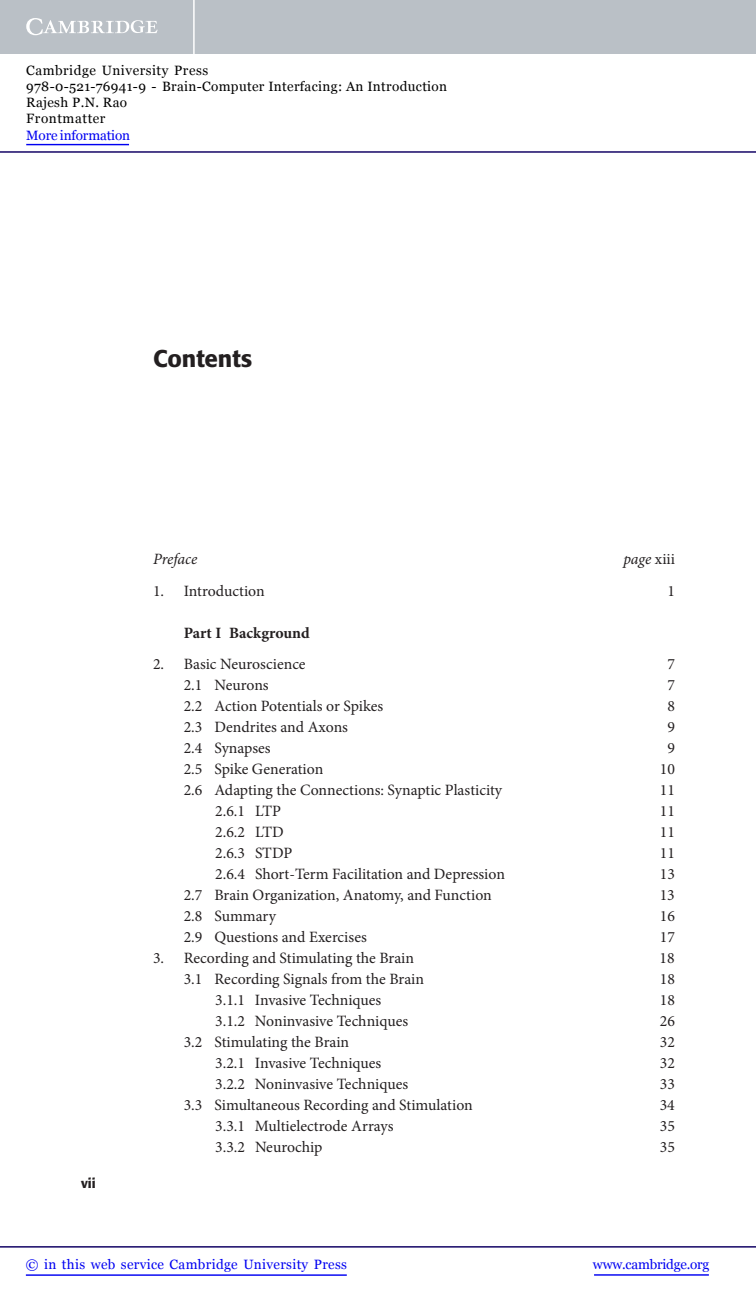
<style>
.page{position:relative;width:756px;height:1298px;background:#fff}
.page>*{position:absolute;margin:0;border:0;box-sizing:border-box;transform-origin:0 0}
.t1{font:500 24px "Formata";color:#231f20}
.t2{font:15.75px "Minion Pro";color:#231f20}
.t3{font:italic 15.75px "Minion Pro";letter-spacing:-.005em;color:#231f20}
.t4{font:700 15.75px "Minion Pro";color:#231f20}
.t5{font:13.5px/16.2px "Georgia";letter-spacing:.025em;color:#000}
.t6{font:13.5px "Georgia";letter-spacing:.025em;color:#0000f1}
.t7{font:13.5px "Georgia";letter-spacing:-.015em;color:#0000f1}
.t8{font:13.5px "Georgia";letter-spacing:-.01em;color:#0000f1}
.t9{font:500 13.5px "Formata";color:#231f20}
.s1{font-style:normal}
</style>
<div class="page">
<div style="left:0;top:0;width:756px;height:54px;background:#bac0c6"></div>
<svg style="left:26px;top:18px;width:132px;height:17px"></svg>
<hr style="left:193px;top:0;width:2px;height:54px;background:#fff">
<hr style="left:0;top:151px;width:756px;height:2px;background:#150666">
<hr style="left:594px;top:1274px;width:115px;height:1px;background:#0000f1">
<hr style="left:0;top:1246px;width:756px;height:1px;background:#150666">
<hr style="left:26px;top:1274px;width:321px;height:1px;background:#0000f1">
<hr style="left:26px;top:144px;width:103px;height:1px;background:#0000f1">
<p class="t5" style="left:26px;top:62px;width:422px">Cambridge University Press<br>978-0-521-76941-9 - Brain-Computer Interfacing: An Introduction<br>Rajesh P.N. Rao<br>Frontmatter</p>
<p class="t8" style="left:26px;top:127px;width:105px">More information</p>
<h1 class="t1" style="left:153px;top:348px;width:101px">Contents</h1>
<p class="t9" style="left:81px;top:1177px;width:16px">vii</p>
<p class="t3" style="left:153px;top:553px;width:46px">Preface</p>
<p class="t3" style="left:623px;top:553px;width:53px">page <span class="s1">xiii</span></p>
<p class="t2" style="left:153px;top:584px;width:113px">1. Introduction</p>
<p class="t2" style="left:667px;top:584px;width:9px">1</p>
<p class="t4" style="left:184px;top:626px;width:128px">Part I Background</p>
<p class="t2" style="left:153px;top:658px;width:154px">2. Basic Neuroscience</p>
<p class="t2" style="left:667px;top:658px;width:9px">7</p>
<p class="t2" style="left:184px;top:679px;width:86px">2.1 Neurons</p>
<p class="t2" style="left:667px;top:679px;width:9px">7</p>
<p class="t2" style="left:184px;top:700px;width:201px">2.2 Action Potentials or Spikes</p>
<p class="t2" style="left:667px;top:700px;width:9px">8</p>
<p class="t2" style="left:184px;top:721px;width:166px">2.3 Dendrites and Axons</p>
<p class="t2" style="left:668px;top:721px;width:9px">9</p>
<p class="t2" style="left:184px;top:742px;width:89px">2.4 Synapses</p>
<p class="t2" style="left:667px;top:742px;width:9px">9</p>
<p class="t2" style="left:184px;top:763px;width:141px">2.5 Spike Generation</p>
<p class="t2" style="left:660px;top:763px;width:17px">10</p>
<p class="t2" style="left:184px;top:784px;width:320px">2.6 Adapting the Connections: Synaptic Plasticity</p>
<p class="t2" style="left:660px;top:784px;width:17px">11</p>
<p class="t2" style="left:215px;top:805px;width:67px">2.6.1 LTP</p>
<p class="t2" style="left:660px;top:805px;width:17px">11</p>
<p class="t2" style="left:215px;top:826px;width:70px">2.6.2 LTD</p>
<p class="t2" style="left:660px;top:826px;width:17px">11</p>
<p class="t2" style="left:215px;top:847px;width:79px">2.6.3 STDP</p>
<p class="t2" style="left:660px;top:847px;width:17px">11</p>
<p class="t2" style="left:215px;top:868px;width:291px">2.6.4 Short-Term Facilitation and Depression</p>
<p class="t2" style="left:660px;top:868px;width:17px">13</p>
<p class="t2" style="left:184px;top:889px;width:310px">2.7 Brain Organization, Anatomy, and Function</p>
<p class="t2" style="left:660px;top:889px;width:17px">13</p>
<p class="t2" style="left:184px;top:910px;width:94px">2.8 Summary</p>
<p class="t2" style="left:660px;top:910px;width:17px">16</p>
<p class="t2" style="left:184px;top:931px;width:185px">2.9 Questions and Exercises</p>
<p class="t2" style="left:660px;top:931px;width:17px">17</p>
<p class="t2" style="left:153px;top:952px;width:263px">3. Recording and Stimulating the Brain</p>
<p class="t2" style="left:660px;top:952px;width:17px">18</p>
<p class="t2" style="left:184px;top:973px;width:242px">3.1 Recording Signals from the Brain</p>
<p class="t2" style="left:660px;top:973px;width:17px">18</p>
<p class="t2" style="left:215px;top:994px;width:168px">3.1.1 Invasive Techniques</p>
<p class="t2" style="left:660px;top:994px;width:17px">18</p>
<p class="t2" style="left:215px;top:1015px;width:194px">3.1.2 Noninvasive Techniques</p>
<p class="t2" style="left:660px;top:1015px;width:17px">26</p>
<p class="t2" style="left:184px;top:1036px;width:167px">3.2 Stimulating the Brain</p>
<p class="t2" style="left:660px;top:1036px;width:17px">32</p>
<p class="t2" style="left:215px;top:1057px;width:168px">3.2.1 Invasive Techniques</p>
<p class="t2" style="left:660px;top:1057px;width:17px">32</p>
<p class="t2" style="left:215px;top:1078px;width:194px">3.2.2 Noninvasive Techniques</p>
<p class="t2" style="left:660px;top:1078px;width:17px">33</p>
<p class="t2" style="left:184px;top:1099px;width:291px">3.3 Simultaneous Recording and Stimulation</p>
<p class="t2" style="left:660px;top:1099px;width:17px">34</p>
<p class="t2" style="left:215px;top:1120px;width:180px">3.3.1 Multielectrode Arrays</p>
<p class="t2" style="left:660px;top:1120px;width:17px">35</p>
<p class="t2" style="left:215px;top:1141px;width:109px">3.3.2 Neurochip</p>
<p class="t2" style="left:660px;top:1141px;width:17px">35</p>
<p class="t6" style="left:26px;top:1256px;width:323px">© in this web service Cambridge University Press</p>
<p class="t7" style="left:593px;top:1256px;width:118px">www.cambridge.org</p>
</div>
